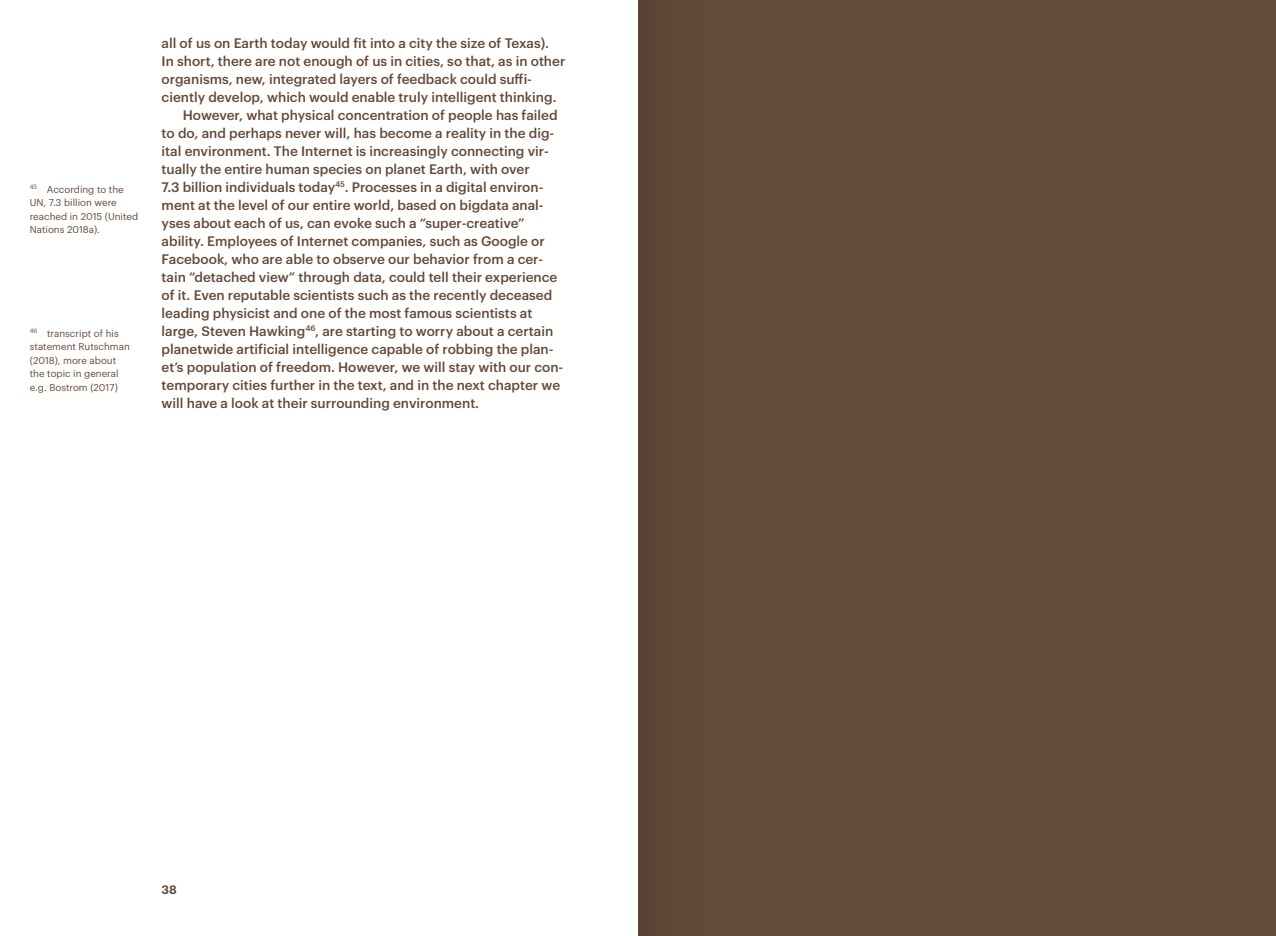
<style>
.page{position:relative;width:1276px;height:936px;background:#fff}
.page>*{position:absolute;margin:0;border:0;box-sizing:border-box;transform-origin:0 0}
.t1{font:500 13.5px "Graphik";color:#634a39}
.t2{font:600 12px "Graphik";color:#634a39}
.t3{font:9.75px/13.5px "Graphik";color:#634a39}
</style>
<div class="page">
<div style="left:638px;top:0;width:638px;height:935px;background:#634a39"></div>
<p class="t3" style="left:30px;top:182px;width:110px"><sup>45</sup> According to the<br>UN, 7.3 billion were reached in 2015 (United<br>Nations 2018a).</p>
<p class="t3" style="left:30px;top:326px;width:102px"><sup>46</sup> transcript of his statement Rutschman (2018), more about the topic in general e.g. Bostrom (2017)</p>
<p class="t1" style="left:162px;top:33px;width:389px">all of us on Earth today would fit into a city the size of Texas).</p>
<p class="t1" style="left:162px;top:51px;width:405px">In short, there are not enough of us in cities, so that, as in other</p>
<p class="t1" style="left:162px;top:69px;width:372px">organisms, new, integrated layers of feedback could suffi-</p>
<p class="t1" style="left:162px;top:87px;width:396px">ciently develop, which would enable truly intelligent thinking.</p>
<p class="t1" style="left:183px;top:105px;width:376px">However, what physical concentration of people has failed</p>
<p class="t1" style="left:162px;top:123px;width:394px">to do, and perhaps never will, has become a reality in the dig-</p>
<p class="t1" style="left:162px;top:141px;width:389px">ital environment. The Internet is increasingly connecting vir-</p>
<p class="t1" style="left:162px;top:159px;width:369px">tually the entire human species on planet Earth, with over</p>
<p class="t1" style="left:162px;top:177px;width:383px">7.3 billion individuals today<sup>45</sup>. Processes in a digital environ-</p>
<p class="t1" style="left:162px;top:195px;width:383px">ment at the level of our entire world, based on bigdata anal-</p>
<p class="t1" style="left:162px;top:213px;width:364px">yses about each of us, can evoke such a “super-creative”</p>
<p class="t1" style="left:162px;top:231px;width:385px">ability. Employees of Internet companies, such as Google or</p>
<p class="t1" style="left:162px;top:249px;width:383px">Facebook, who are able to observe our behavior from a cer-</p>
<p class="t1" style="left:162px;top:267px;width:397px">tain “detached view” through data, could tell their experience</p>
<p class="t1" style="left:162px;top:285px;width:392px">of it. Even reputable scientists such as the recently deceased</p>
<p class="t1" style="left:162px;top:303px;width:372px">leading physicist and one of the most famous scientists at</p>
<p class="t1" style="left:162px;top:321px;width:393px">large, Steven Hawking<sup>46</sup>, are starting to worry about a certain</p>
<p class="t1" style="left:162px;top:339px;width:393px">planetwide artificial intelligence capable of robbing the plan-</p>
<p class="t1" style="left:162px;top:357px;width:403px">et’s population of freedom. However, we will stay with our con-</p>
<p class="t1" style="left:162px;top:375px;width:400px">temporary cities further in the text, and in the next chapter we</p>
<p class="t1" style="left:162px;top:393px;width:319px">will have a look at their surrounding environment.</p>
<p class="t2" style="left:162px;top:880px;width:17px">38</p>
</div>
